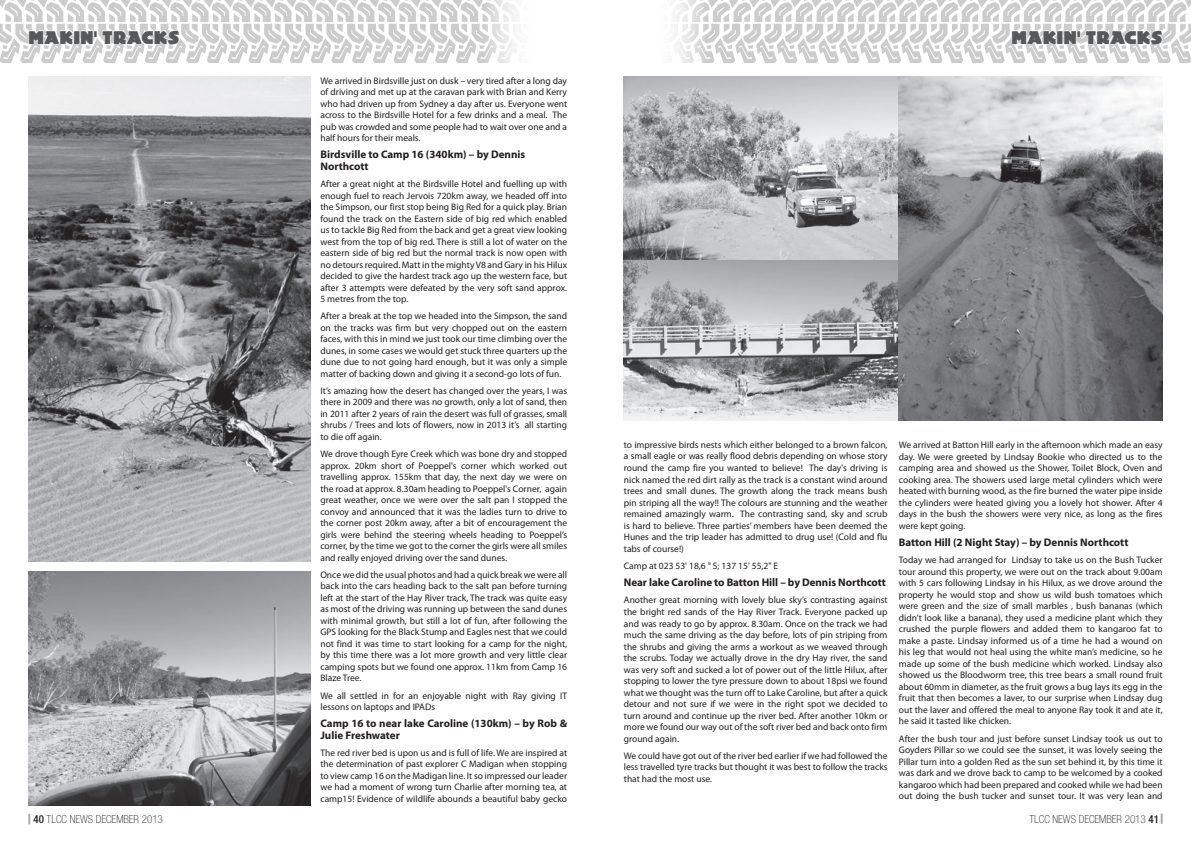
<style>
.page{position:relative;width:1191px;height:842px;background:#fff}
.page>*{position:absolute;margin:0;border:0;box-sizing:border-box;transform-origin:0 0}
.t1{font:18px "Publicity Gothic ICG Solid";color:#57585a}
.t2{font:700 11px/11.5px "Myriad Pro";color:#231f20}
.t3{font:100 condensed 11px "Helvetica Neue";color:#231f20}
.t4{font:9.5px/11.5px "Myriad Pro";color:#231f20;text-align:justify}
.s1{font-weight:500}
</style>
<div class="page">
<svg style="left:28px;top:814px;width:2px;height:10px"></svg>
<svg style="left:0;top:0;width:515px;height:62px"></svg>
<svg style="left:1160px;top:814px;width:2px;height:10px"></svg>
<svg style="left:676px;top:0;width:515px;height:62px"></svg>
<img style="left:624px;top:77px;width:538px;height:344px">
<img style="left:28px;top:571px;width:282px;height:234px">
<img style="left:28px;top:77px;width:282px;height:484px">
<h1 class="t1" style="left:28px;top:25px;width:153px">MAKIN' TRACKS</h1>
<p class="t3" style="left:33px;top:812px;width:131px"><span class="s1">40</span> TLCC NEWS DECEMBER 2013</p>
<p class="t4" style="left:320px;top:75px;width:248px">We arrived in Birdsville just on dusk – very tired after a long day of driving and met up at the caravan park with Brian and Kerry who had driven up from Sydney a day after us. Everyone went across to the Birdsville Hotel for a few drinks and a meal. The pub was crowded and some people had to wait over one and a half hours for their meals.</p>
<p class="t2" style="left:320px;top:149px;width:206px">Birdsville to Camp 16 (340km) – by Dennis<br>Northcott</p>
<p class="t4" style="left:320px;top:178px;width:248px">After a great night at the Birdsville Hotel and fuelling up with enough fuel to reach Jervois 720km away, we headed off into the Simpson, our first stop being Big Red for a quick play. Brian found the track on the Eastern side of big red which enabled us to tackle Big Red from the back and get a great view looking west from the top of big red. There is still a lot of water on the eastern side of big red but the normal track is now open with no detours required. Matt in the mighty V8 and Gary in his Hilux decided to give the hardest track ago up the western face, but after 3 attempts were defeated by the very soft sand approx.<br>5 metres from the top.</p>
<p class="t4" style="left:320px;top:310px;width:248px">After a break at the top we headed into the Simpson, the sand on the tracks was firm but very chopped out on the eastern faces, with this in mind we just took our time climbing over the dunes, in some cases we would get stuck three quarters up the dune due to not going hard enough, but it was only a simple matter of backing down and giving it a second-go lots of fun.</p>
<p class="t4" style="left:320px;top:385px;width:248px">It’s amazing how the desert has changed over the years, I was there in 2009 and there was no growth, only a lot of sand, then in 2011 after 2 years of rain the desert was full of grasses, small shrubs / Trees and lots of flowers, now in 2013 it’s all starting to die off again.</p>
<p class="t4" style="left:320px;top:448px;width:248px">We drove though Eyre Creek which was bone dry and stopped approx. 20km short of Poeppel's corner which worked out travelling approx. 155km that day, the next day we were on the road at approx. 8.30am heading to Poeppel's Corner, again great weather, once we were over the salt pan I stopped the convoy and announced that it was the ladies turn to drive to the corner post 20km away, after a bit of encouragement the girls were behind the steering wheels heading to Poeppel’s corner, by the time we got to the corner the girls were all smiles and really enjoyed driving over the sand dunes.</p>
<p class="t4" style="left:320px;top:569px;width:248px">Once we did the usual photos and had a quick break we were all back into the cars heading back to the salt pan before turning left at the start of the Hay River track, The track was quite easy as most of the driving was running up between the sand dunes with minimal growth, but still a lot of fun, after following the GPS looking for the Black Stump and Eagles nest that we could not find it was time to start looking for a camp for the night, by this time there was a lot more growth and very little clear camping spots but we found one approx. 11km from Camp 16<br>Blaze Tree.</p>
<p class="t4" style="left:320px;top:690px;width:248px">We all settled in for an enjoyable night with Ray giving IT lessons on laptops and IPADs</p>
<p class="t2" style="left:320px;top:718px;width:248px">Camp 16 to near lake Caroline (130km) – by Rob &amp;<br>Julie Freshwater</p>
<p class="t4" style="left:320px;top:747px;width:248px">The red river bed is upon us and is full of life. We are inspired at the determination of past explorer C Madigan when stopping to view camp 16 on the Madigan line. It so impressed our leader we had a moment of wrong turn Charlie after morning tea, at camp15! Evidence of wildlife abounds a beautiful baby gecko</p>
<h1 class="t1" style="left:1011px;top:25px;width:153px">MAKIN' TRACKS</h1>
<p class="t4" style="left:624px;top:439px;width:265px">to impressive birds nests which either belonged to a brown falcon, a small eagle or was really flood debris depending on whose story round the camp fire you wanted to believe! The day's driving is nick named the red dirt rally as the track is a constant wind around trees and small dunes. The growth along the track means bush pin striping all the way!! The colours are stunning and the weather remained amazingly warm. The contrasting sand, sky and scrub is hard to believe. Three parties’ members have been deemed the Hunes and the trip leader has admitted to drug use! (Cold and flu tabs of course!)</p>
<p class="t4" style="left:624px;top:560px;width:156px">Camp at 023 53' 18,6 " S; 137 15' 55,2" E</p>
<p class="t2" style="left:624px;top:577px;width:263px">Near lake Caroline to Batton Hill – by Dennis Northcott</p>
<p class="t4" style="left:624px;top:595px;width:265px">Another great morning with lovely blue sky’s contrasting against the bright red sands of the Hay River Track. Everyone packed up and was ready to go by approx. 8.30am. Once on the track we had much the same driving as the day before, lots of pin striping from the shrubs and giving the arms a workout as we weaved through the scrubs. Today we actually drove in the dry Hay river, the sand was very soft and sucked a lot of power out of the little Hilux, after stopping to lower the tyre pressure down to about 18psi we found what we thought was the turn off to Lake Caroline, but after a quick detour and not sure if we were in the right spot we decided to turn around and continue up the river bed. After another 10km or more we found our way out of the soft river bed and back onto firm ground again.</p>
<p class="t4" style="left:624px;top:750px;width:265px">We could have got out of the river bed earlier if we had followed the less travelled tyre tracks but thought it was best to follow the tracks that had the most use.</p>
<p class="t4" style="left:899px;top:439px;width:265px">We arrived at Batton Hill early in the afternoon which made an easy day. We were greeted by Lindsay Bookie who directed us to the camping area and showed us the Shower, Toilet Block, Oven and cooking area. The showers used large metal cylinders which were heated with burning wood, as the fire burned the water pipe inside the cylinders were heated giving you a lovely hot shower. After 4 days in the bush the showers were very nice, as long as the fires were kept going.</p>
<p class="t2" style="left:899px;top:537px;width:231px">Batton Hill (2 Night Stay) – by Dennis Northcott</p>
<p class="t4" style="left:899px;top:555px;width:265px">Today we had arranged for Lindsay to take us on the Bush Tucker tour around this property, we were out on the track about 9.00am with 5 cars following Lindsay in his Hilux, as we drove around the property he would stop and show us wild bush tomatoes which were green and the size of small marbles , bush bananas (which didn’t look like a banana), they used a medicine plant which they crushed the purple flowers and added them to kangaroo fat to make a paste. Lindsay informed us of a time he had a wound on his leg that would not heal using the white man’s medicine, so he made up some of the bush medicine which worked. Lindsay also showed us the Bloodworm tree, this tree bears a small round fruit about 60mm in diameter, as the fruit grows a bug lays its egg in the fruit that then becomes a laver, to our surprise when Lindsay dug out the laver and offered the meal to anyone Ray took it and ate it, he said it tasted like chicken.</p>
<p class="t4" style="left:899px;top:733px;width:265px">After the bush tour and just before sunset Lindsay took us out to Goyders Pillar so we could see the sunset, it was lovely seeing the Pillar turn into a golden Red as the sun set behind it, by this time it was dark and we drove back to camp to be welcomed by a cooked kangaroo which had been prepared and cooked while we had been out doing the bush tucker and sunset tour. It was very lean and</p>
<p class="t3" style="left:1029px;top:812px;width:131px">TLCC NEWS DECEMBER 2013 <span class="s1">41</span></p>
</div>
